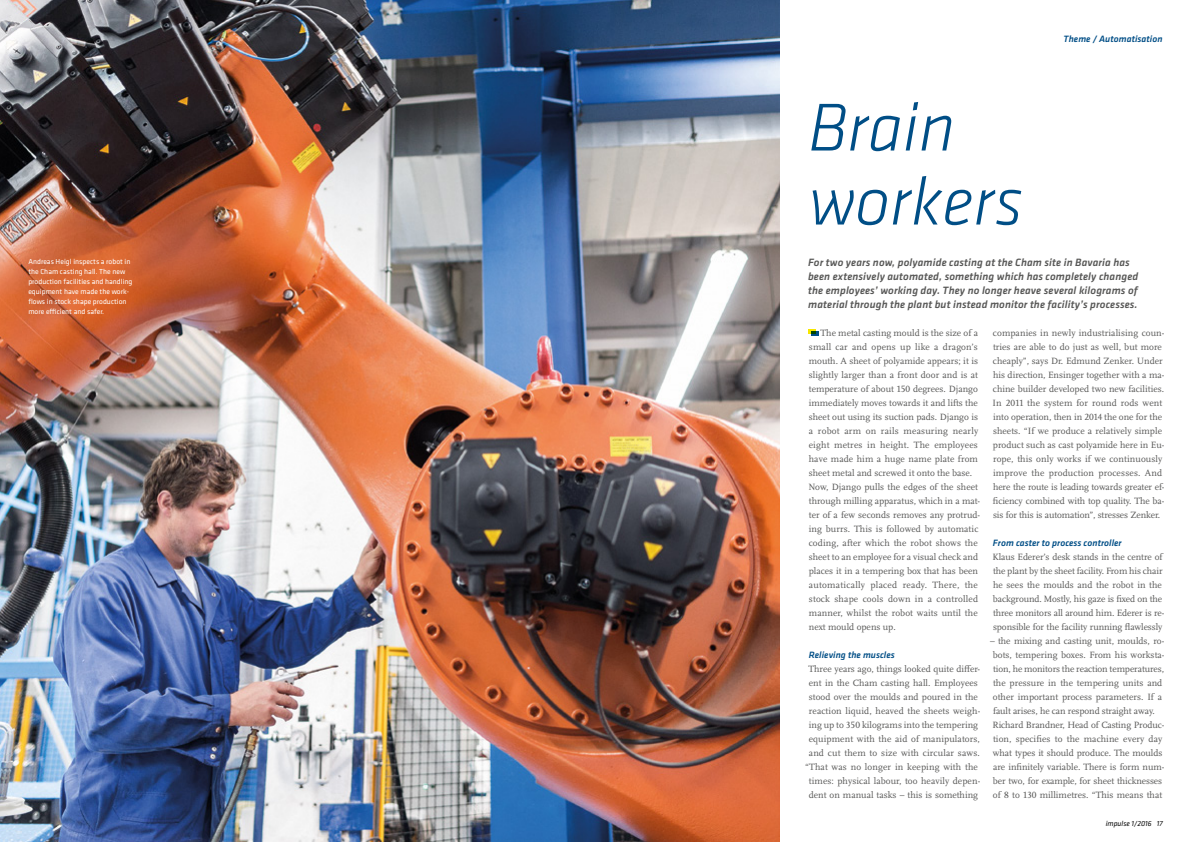
<style>
.page{position:relative;width:1191px;height:842px;background:#fff}
.page>*{position:absolute;margin:0;border:0;box-sizing:border-box;transform-origin:0 0}
.t1{font:italic 300 70px/74px "Klavika";color:#004e86}
.t2{font:italic 500 11px/14px "Klavika";letter-spacing:.01em;color:#575756}
.t3{font:9.5px/14px "Scala Pro";color:#575756}
.t4{font:italic 500 9.5px "Klavika";letter-spacing:.005em;color:#004e86}
.t5{font:7.5px/10px "Klavika";letter-spacing:.005em;color:#fff}
.t6{font:italic 7.5px "Klavika";letter-spacing:.005em;color:#000}
</style>
<div class="page">
<svg style="left:808px;top:330px;width:10px;height:6px"></svg>
<img style="left:0;top:0;width:780px;height:842px">
<p class="t5" style="left:28px;top:257px;width:106px">Andreas Heigl inspects a robot in the Cham casting hall. The new production facilities and handling equipment have made the work&shy;flows in stock shape production more efficient and safer.</p>
<p class="t4" style="left:1063px;top:32px;width:101px">Theme / Automatisation</p>
<h1 class="t1" style="left:808px;top:90px;width:216px">Brain workers</h1>
<p class="t2" style="left:808px;top:255px;width:331px">For two years now, polyamide casting at the Cham site in Bavaria has been extensively automated, something which has completely changed the employees’ working day. They no longer heave several kilograms of material through the plant but instead monitor the facility’s processes.</p>
<p class="t3" style="left:808px;top:326px;width:173px;text-indent:12px">The metal casting mould is the size of a small car and opens up like a dragon’s mouth. A sheet of polyamide appears; it is slightly larger than a front door and is at temperature of about 150 degrees. Django immediately moves towards it and lifts the sheet out using its suction pads. Django is a robot arm on rails measuring nearly eight metres in height. The employees have made him a huge name plate from sheet metal and screwed it onto the base.<br>Now, Django pulls the edges of the sheet through milling apparatus, which in a mat&shy;ter of a few seconds removes any protrud&shy;ing burrs. This is followed by automatic coding, after which the robot shows the sheet to an employee for a visual check and places it in a tempering box that has been automatically placed ready. There, the stock shape cools down in a controlled manner, whilst the robot waits until the next mould opens up.</p>
<p class="t4" style="left:808px;top:649px;width:87px">Relieving the muscles</p>
<p class="t3" style="left:805px;top:662px;width:177px;text-align:center">Three years ago, things looked quite differ&shy;ent in the Cham casting hall. Employees stood over the moulds and poured in the reaction liquid, heaved the sheets weigh&shy;ing up to 350 kilograms into the tempering equipment with the aid of manipulators, and cut them to size with circular saws. “That was no longer in keeping with the times: physical labour, too heavily depen&shy;dent on manual tasks – this is something</p>
<p class="t3" style="left:992px;top:326px;width:173px">companies in newly industrialising coun&shy;tries are able to do just as well, but more cheaply”, says Dr. Edmund Zenker. Under his direction, Ensinger together with a ma&shy;chine builder developed two new facilities.<br>In 2011 the system for round rods went into operation, then in 2014 the one for the sheets. “If we produce a relatively simple product such as cast polyamide here in Eu&shy;rope, this only works if we continuously improve the production processes. And here the route is leading towards greater ef&shy;ficiency combined with top quality. The ba&shy;sis for this is automation”, stresses Zenker.</p>
<p class="t4" style="left:993px;top:537px;width:130px">From caster to process controller</p>
<p class="t3" style="left:992px;top:550px;width:173px">Klaus Ederer’s desk stands in the centre of the plant by the sheet facility. From his chair he sees the moulds and the robot in the background. Mostly, his gaze is fixed on the three monitors all around him. Ederer is re&shy;sponsible for the facility running flawlessly</p>
<p class="t3" style="left:990px;top:634px;width:176px">– the mixing and casting unit, moulds, ro&shy;bots, tempering boxes. From his worksta&shy;tion, he monitors the reaction temperatures, the pressure in the tempering units and other important process parameters. If a fault arises, he can respond straight away.<br>Richard Brandner, Head of Casting Produc&shy;tion, specifies to the machine every day what types it should produce. The moulds are infinitely variable. There is form num&shy;ber two, for example, for sheet thicknesses of 8 to 130 millimetres. “This means that</p>
<p class="t6" style="left:1105px;top:818px;width:58px">impulse 1/2016 17</p>
</div>
